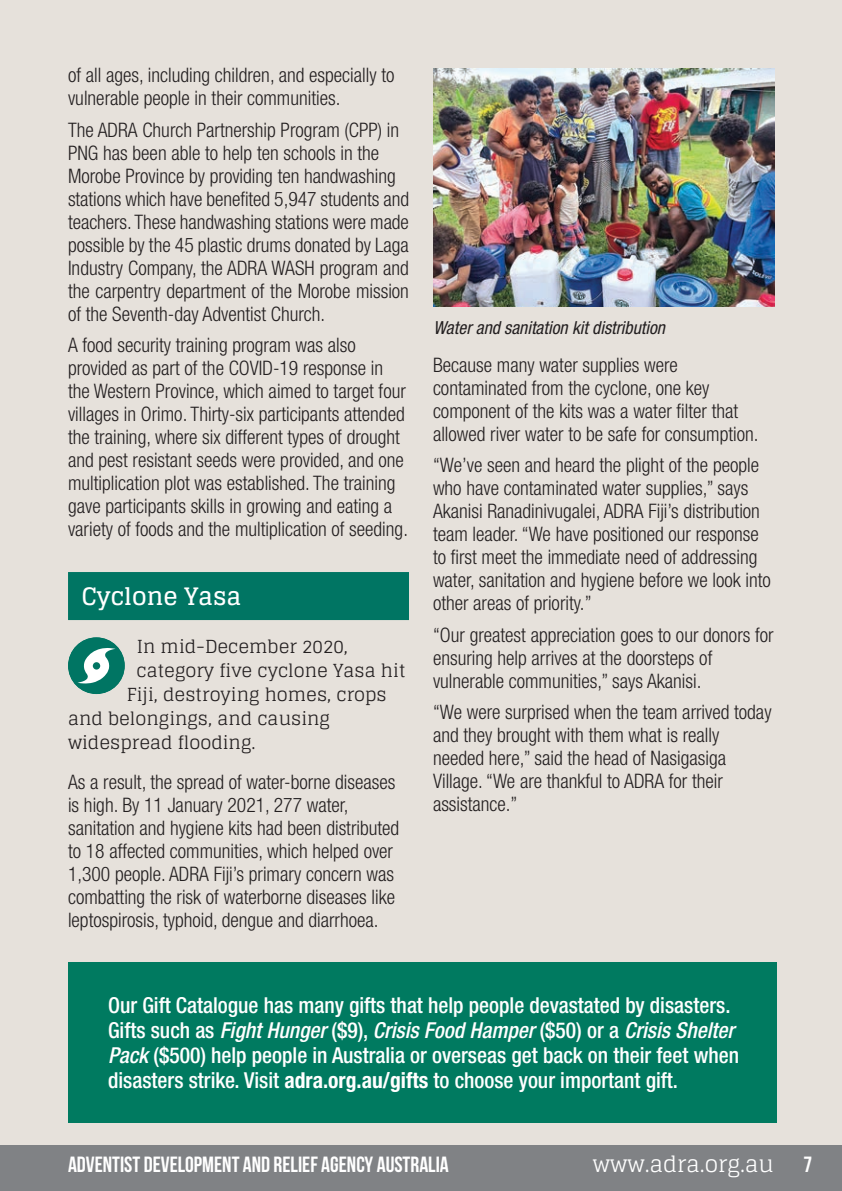
<style>
.page{position:relative;width:842px;height:1191px;background:#fff}
.page>*{position:absolute;margin:0;border:0;box-sizing:border-box;transform-origin:0 0}
.t1{font:700 24px "Glegoo";color:#fff}
.t2{font:500 condensed 22px/25px "Helvetica Neue";color:#fff}
.t3{font:22px "Bebas Neue";color:#fff}
.t4{font:22px "Glegoo";color:#fff}
.t5{font:300 condensed 20px/23px "Helvetica Neue";color:#231f20}
.t6{font:18px "Glegoo";color:#231f20}
.t7{font:italic condensed 18px "Helvetica Neue";color:#231f20}
.s1{font-style:italic}
.s2{font-weight:700}
</style>
<div class="page">
<div style="left:0;top:0;width:842px;height:1163px;background:#e6e1db"></div>
<div style="left:68px;top:572px;width:341px;height:48px;background:#007563"></div>
<div style="left:0;top:1145px;width:842px;height:46px;background:#808285"></div>
<div style="left:68px;top:962px;width:708px;height:161px;background:#007a60"></div>
<img style="left:433px;top:68px;width:341px;height:238px">
<div style="left:68px;top:637px;width:57px;height:57px;background:#007563;border-radius:50%"></div>
<svg style="left:77px;top:648px;width:38px;height:35px"></svg>
<p class="t5" style="left:68px;top:65px;width:328px">of all ages, including children, and especially to vulnerable people in their communities.</p>
<p class="t5" style="left:68px;top:120px;width:342px">The ADRA Church Partnership Program (CPP) in PNG has been able to help ten schools in the Morobe Province by providing ten handwashing stations which have benefited 5,947 students and teachers. These handwashing stations were made possible by the 45 plastic drums donated by Laga Industry Company, the ADRA WASH program and the carpentry department of the Morobe mission of the Seventh-day Adventist Church.</p>
<p class="t5" style="left:68px;top:335px;width:341px">A food security training program was also provided as part of the COVID-19 response in the Western Province, which aimed to target four villages in Orimo. Thirty-six participants attended the training, where six different types of drought and pest resistant seeds were provided, and one multiplication plot was established. The training gave participants skills in growing and eating a variety of foods and the multiplication of seeding.</p>
<p class="t1" style="left:82px;top:582px;width:161px">Cyclone Yasa</p>
<p class="t6" style="left:137px;top:636px;width:213px">In mid-December 2020,</p>
<p class="t6" style="left:137px;top:660px;width:270px">category five cyclone Yasa hit</p>
<p class="t6" style="left:127px;top:684px;width:262px">Fiji, destroying homes, crops</p>
<p class="t6" style="left:68px;top:708px;width:263px">and belongings, and causing</p>
<p class="t6" style="left:68px;top:732px;width:189px">widespread flooding.</p>
<p class="t5" style="left:68px;top:772px;width:333px">As a result, the spread of water-borne diseases is high. By 11 January 2021, 277 water, sanitation and hygiene kits had been distributed to 18 affected communities, which helped over 1,300 people. ADRA Fiji’s primary concern was combatting the risk of waterborne diseases like leptospirosis, typhoid, dengue and diarrhoea.</p>
<p class="t7" style="left:433px;top:321px;width:236px">Waterand sanitation kit distribution</p>
<p class="t5" style="left:433px;top:355px;width:327px">Because many water supplies were contaminated from the cyclone, one key component of the kits was a water filter that allowed river water to be safe for consumption.</p>
<p class="t5" style="left:433px;top:455px;width:339px">“We’ve seen and heard the plight of the people who have contaminated water supplies,” says Akanisi Ranadinivugalei, ADRA Fiji’s distribution team leader. “We have positioned our response to first meet the immediate need of addressing water, sanitation and hygiene before we look into other areas of priority.”</p>
<p class="t5" style="left:433px;top:625px;width:342px">“Our greatest appreciation goes to our donors for ensuring help arrives at the doorsteps of vulnerable communities,” says Akanisi.</p>
<p class="t5" style="left:433px;top:702px;width:340px">“We were surprised when the team arrived today and they brought with them what is really needed here,” said the head of Nasigasiga Village. “We are thankful to ADRA for their assistance.”</p>
<p class="t2" style="left:108px;top:994px;width:633px">Our Gift Catalogue has many gifts that help people devastated by disasters.<br>G i f t s s u c h a s <span class="s1">Fight Hunger</span>( $ 9 ) , <span class="s1">Crisis Food Hamper</span>( $ 5 0 ) o r a <span class="s1">Crisis Shelter Pack</span> ($500) help people in Australia or overseas get back on their feet when disasters strike. Visit <span class="s2">adra.org.au/gifts</span> to choose your important gift.</p>
<p class="t3" style="left:68px;top:1151px;width:382px">ADVENTIST DEVELOPMENT AND RELIEF AGENCY AUSTRALIA</p>
<p class="t4" style="left:593px;top:1151px;width:183px">www.adra.org.au</p>
<p class="t3" style="left:804px;top:1151px;width:10px">7</p>
</div>
